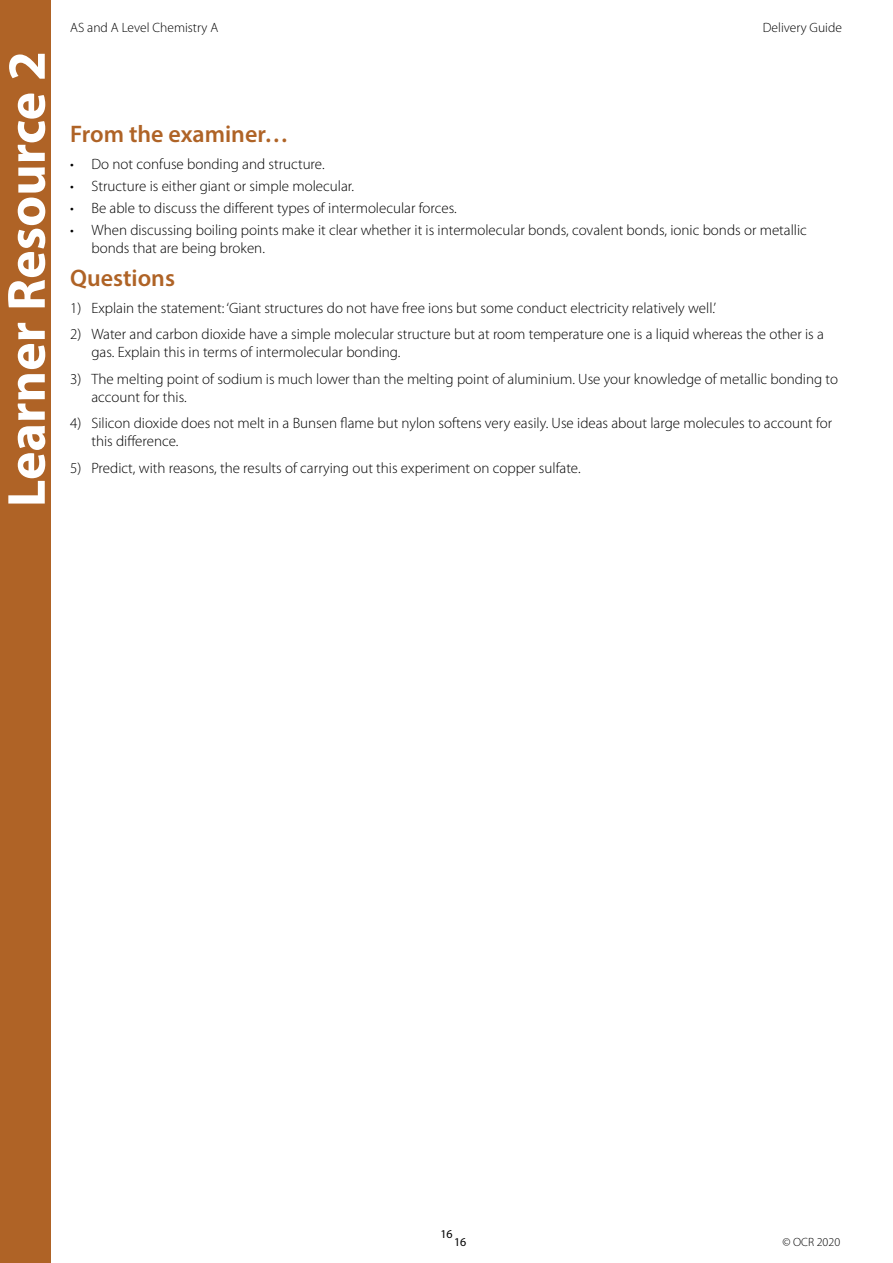
<style>
.page{position:relative;width:893px;height:1263px;background:#fff}
.page>*{position:absolute;margin:0;border:0;box-sizing:border-box;transform-origin:0 0}
.Left_heading_white{font:700 54px "Myriad Pro";color:#fff}
.LR_H2{font:600 24px "Myriad Pro";color:#af6326}
.TCont_Body_number{font:300 15px/18px "Myriad Pro";color:#000}
.LR_Body_bullets{font:300 15px/18px "Myriad Pro";color:#000}
.t1{font:300 13.5px "Myriad Pro";color:#000}
.t2{font:300 12px "Myriad Pro";color:#000}
.t3{font:12px "Myriad Pro";color:#000}
</style>
<div class="page">
<div style="left:0;top:0;width:51px;height:1263px;background:#af6326"></div>
<p class="Left_heading_white" style="left:-9px;top:507px;width:458px;rotate:-90deg">Learner Resource 2</p>
<p class="t1" style="left:70px;top:21px;width:150px">AS and A Level Chemistry A</p>
<p class="t1" style="left:763px;top:21px;width:81px">Delivery Guide</p>
<h2 class="LR_H2" style="left:70px;top:119px;width:220px">From the examiner…</h2>
<p class="LR_Body_bullets" style="left:70px;top:155px;width:256px">• Do not confuse bonding and structure.</p>
<p class="LR_Body_bullets" style="left:70px;top:177px;width:285px">• Structure is either giant or simple molecular.</p>
<p class="LR_Body_bullets" style="left:70px;top:199px;width:388px">• Be able to discuss the different types of intermolecular forces.</p>
<p class="LR_Body_bullets" style="left:91px;top:222px;width:717px;text-indent:-21px">• When discussing boiling points make it clear whether it is intermolecular bonds, covalent bonds, ionic bonds or metallic bonds that are being broken.</p>
<h2 class="LR_H2" style="left:70px;top:263px;width:106px">Questions</h2>
<p class="TCont_Body_number" style="left:70px;top:299px;width:647px">1) Explain the statement: ‘Giant structures do not have free ions but some conduct electricity relatively well.’</p>
<p class="TCont_Body_number" style="left:91px;top:326px;width:734px;text-indent:-21px">2) Water and carbon dioxide have a simple molecular structure but at room temperature one is a liquid whereas the other is a gas. Explain this in terms of intermolecular bonding.</p>
<p class="TCont_Body_number" style="left:91px;top:370px;width:748px;text-indent:-21px">3) The melting point of sodium is much lower than the melting point of aluminium. Use your knowledge of metallic bonding to account for this.</p>
<p class="TCont_Body_number" style="left:91px;top:415px;width:742px;text-indent:-21px">4) Silicon dioxide does not melt in a Bunsen flame but nylon softens very easily. Use ideas about large molecules to account for this difference.</p>
<p class="TCont_Body_number" style="left:70px;top:459px;width:512px">5) Predict, with reasons, the results of carrying out this experiment on copper sulfate.</p>
<p class="t3" style="left:440px;top:1226px;width:14px">16</p>
<p class="t3" style="left:454px;top:1235px;width:14px">16</p>
<p class="t2" style="left:782px;top:1236px;width:59px">© OCR 2020</p>
</div>
